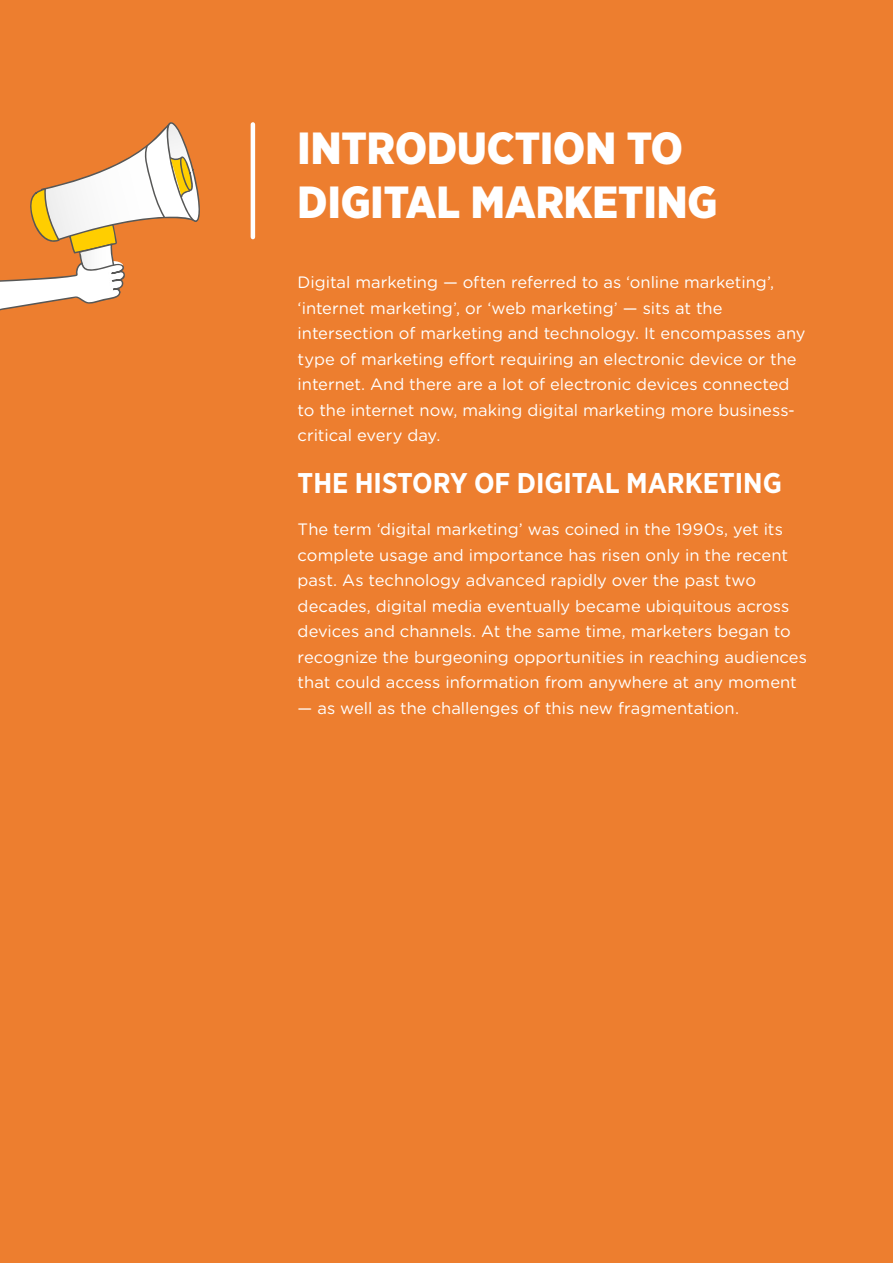
<style>
.page{position:relative;width:893px;height:1263px;background:#ed7e2f}
.page>*{position:absolute;margin:0;border:0;box-sizing:border-box;transform-origin:0 0}
.t1{font:900 45px/54px "Gotham Narrow";color:#fff}
.t2{font:700 28.5px "Gotham Narrow";color:#fff}
.t3{font:16.5px/25.5px "Gotham Rounded";color:#fff}
</style>
<div class="page">
<hr style="left:251px;top:124px;width:4px;height:113px;background:#fff">
<svg style="left:0;top:122px;width:200px;height:189px"></svg>
<h1 class="t1" style="left:298px;top:121px;width:421px">INTRODUCTION TO<br>DIGITAL MARKETING</h1>
<p class="t3" style="left:298px;top:269px;width:509px">Digital marketing — often referred to as ‘online marketing’, ‘internet marketing’, or ‘web marketing’ — sits at the intersection of marketing and technology. It encompasses any type of marketing effort requiring an electronic device or the internet. And there are a lot of electronic devices connected to the internet now, making digital marketing more business&shy;critical every day.</p>
<h2 class="t2" style="left:298px;top:464px;width:486px">THE HISTORY OF DIGITAL MARKETING</h2>
<p class="t3" style="left:298px;top:516px;width:511px">The term ‘digital marketing’ was coined in the 1990s, yet its complete usage and importance has risen only in the recent past. As technology advanced rapidly over the past two decades, digital media eventually became ubiquitous across devices and channels. At the same time, marketers began to recognize the burgeoning opportunities in reaching audiences that could access information from anywhere at any moment</p>
<p class="t3" style="left:298px;top:694px;width:443px">— as well as the challenges of this new fragmentation.</p>
</div>
